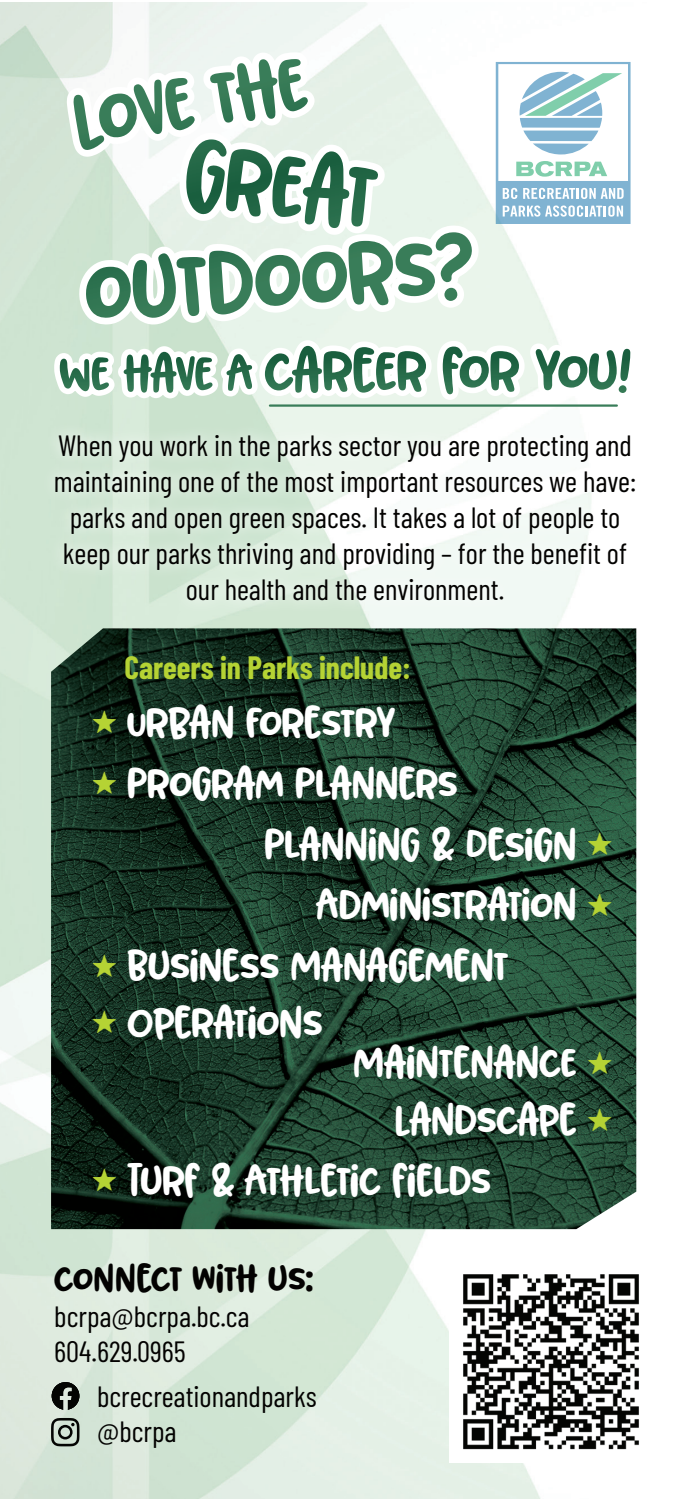
<style>
.page{position:relative;width:689px;height:1499px;background:#fff}
.page>*{position:absolute;margin:0;border:0;box-sizing:border-box;transform-origin:0 0}
.t1{font:38.25px/56.7px "Blorp";color:#fff;text-align:right}
.t2{font:33.75px "Blorp";letter-spacing:.005em;color:#030201}
.t3{font:700 31.5px "Barlow Condensed";color:#b5d334}
.t4{font:29.25px/36px "Barlow Condensed";color:#030201}
</style>
<div class="page">
<img style="left:0;top:2px;width:637px;height:1496px">
<svg style="left:41px;top:421px;width:596px;height:193px;fill:#f1f9f4"></svg>
<svg style="left:47px;top:101px;width:590px;height:470px"></svg>
<svg style="left:489px;top:346px;width:141px;height:48px"></svg>
<svg style="left:495px;top:62px;width:135px;height:162px"></svg>
<svg style="left:59px;top:2px;width:430px;height:626px"></svg>
<svg style="left:134px;top:59px;width:174px;height:75px"></svg>
<img style="left:51px;top:628px;width:585px;height:601px">
<svg style="left:51px;top:1418px;width:28px;height:28px"></svg>
<svg style="left:52px;top:1382px;width:27px;height:27px"></svg>
<img style="left:450px;top:1260px;width:189px;height:202px">
<svg style="left:93px;top:711px;width:23px;height:22px"></svg>
<svg style="left:93px;top:772px;width:23px;height:22px"></svg>
<svg style="left:588px;top:832px;width:23px;height:23px"></svg>
<svg style="left:588px;top:893px;width:23px;height:22px"></svg>
<svg style="left:93px;top:954px;width:23px;height:22px"></svg>
<svg style="left:93px;top:1011px;width:23px;height:22px"></svg>
<svg style="left:588px;top:1051px;width:23px;height:22px"></svg>
<svg style="left:588px;top:1108px;width:23px;height:22px"></svg>
<svg style="left:93px;top:1169px;width:23px;height:22px"></svg>
<p class="t4" style="left:54px;top:425px;width:584px;text-align:center">When you work in the parks sector you are protecting and maintaining one of the most important resources we have: parks and open green spaces. It takes a lot of people to keep our parks thriving and providing – for the benefit of our health and the environment.</p>
<p class="t3" style="left:124px;top:645px;width:288px">Careers in Parks include:</p>
<h1 class="t1" style="left:127px;top:692px;width:269px">URBAN FORESTRY</h1>
<h1 class="t1" style="left:127px;top:753px;width:332px">PROGRAM PLANNERS</h1>
<h1 class="t1" style="left:264px;top:814px;width:313px">PLANNING &amp; DESIGN</h1>
<h1 class="t1" style="left:316px;top:874px;width:262px">ADMINISTRATION</h1>
<h1 class="t1" style="left:127px;top:935px;width:383px">BUSINESS MANAGEMENT</h1>
<h1 class="t1" style="left:127px;top:992px;width:197px">OPERATIONS</h1>
<h1 class="t1" style="left:353px;top:1032px;width:224px">MAINTENANCE<br>LANDSCAPE</h1>
<h1 class="t1" style="left:127px;top:1150px;width:365px">TURF &amp; ATHLETIC FIELDS</h1>
<p class="t2" style="left:54px;top:1251px;width:261px">CONNECT WITH US:</p>
<p class="t4" style="left:54px;top:1296px;width:197px;line-height:35.1px">bcrpa@bcrpa.bc.ca<br>604.629.0965</p>
<p class="t4" style="left:97px;top:1377px;width:221px;line-height:35.1px">bcrecreationandparks @bcrpa</p>
</div>
